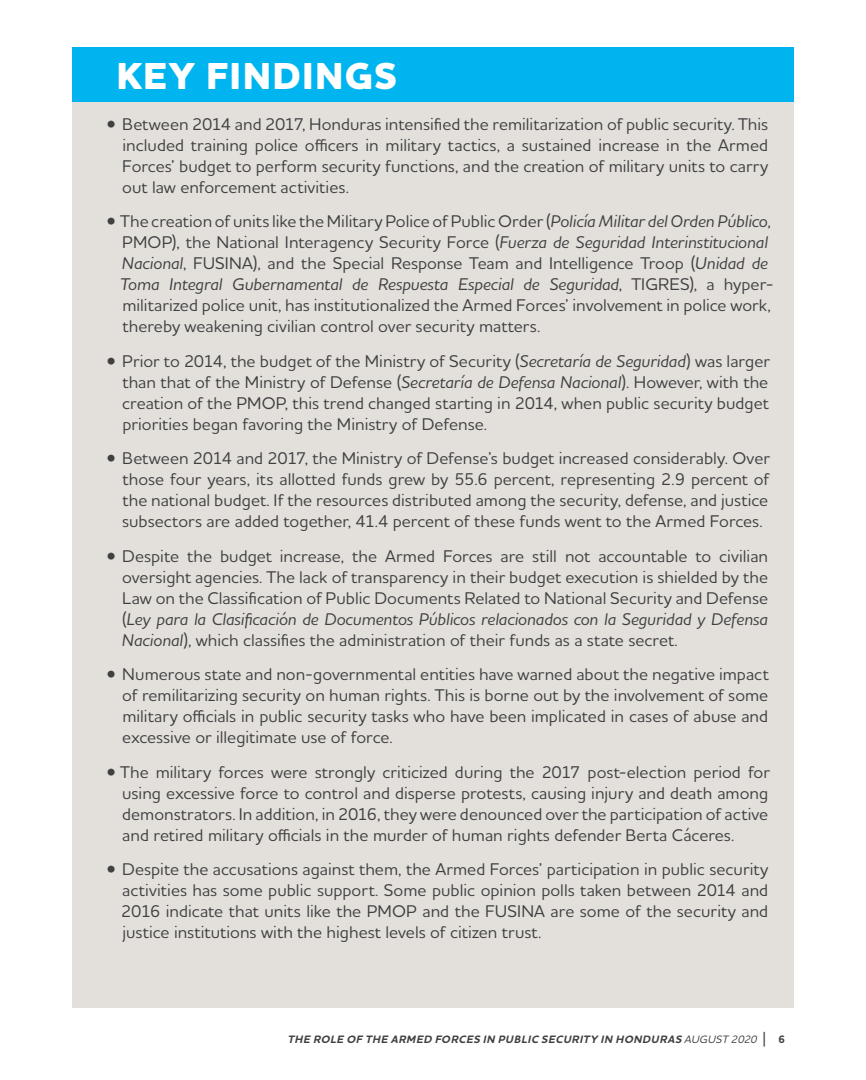
<style>
.page{position:relative;width:866px;height:1080px;background:#fff}
.page>*{position:absolute;margin:0;border:0;box-sizing:border-box;transform-origin:0 0}
.t1{font:800 38.25px "Houschka Alt Pro";letter-spacing:.03em;color:#fff}
.t2{font:500 17.25px/21px "Houschka Alt Pro";color:#404041;text-align:justify}
.t3{font:italic 700 10.95px "Houschka Alt Pro";color:#404041}
.s1{font-style:italic}
.s2{font-weight:500}
.s3{font-weight:500;font-style:normal;font-size:16.35px}
.s4{font-style:normal}
</style>
<div class="page">
<div style="left:72px;top:47px;width:721px;height:961px;background:#e3e0dc"></div>
<div style="left:72px;top:47px;width:721px;height:55px;background:#00b5ef"></div>
<h1 class="t1" style="left:116px;top:54px;width:282px">KEY FINDINGS</h1>
<p class="t2" style="left:122px;top:114px;width:647px;text-indent:-15px">• Between 2014 and 2017, Honduras intensified the remilitarization of public security. This included training police officers in military tactics, a sustained increase in the Armed Forces’ budget to perform security functions, and the creation of military units to carry out law enforcement activities.</p>
<p class="t2" style="left:120px;top:212px;width:655px;text-align:left;text-indent:-13px">• The creation of units like the Military Police of Public Order (<span class="s1">Policía Militar del Orden Público</span>, PMOP), the National Interagency Security Force (<span class="s1">Fuerza de Seguridad Interinstitucional Nacional</span>, FUSINA), and the Special Response Team and Intelligence Troop (<span class="s1">Unidad de Toma Integral Gubernamental de Respuesta Especial de Seguridad</span>, TIGRES), a hyper&shy;militarized police unit, has institutionalized the Armed Forces’ involvement in police work, thereby weakening civilian control over security matters.</p>
<p class="t2" style="left:122px;top:351px;width:649px;text-indent:-15px">• Prior to 2014, the budget of the Ministry of Security (<span class="s1">Secretaría de Seguridad</span>) was larger than that of the Ministry of Defense (<span class="s1">Secretaría de Defensa Nacional</span>). However, with the creation of the PMOP, this trend changed starting in 2014, when public security budget priorities began favoring the Ministry of Defense.</p>
<p class="t2" style="left:122px;top:449px;width:649px;text-indent:-15px">• Between 2014 and 2017, the Ministry of Defense’s budget increased considerably. Over those four years, its allotted funds grew by 55.6 percent, representing 2.9 percent of the national budget. If the resources distributed among the security, defense, and justice subsectors are added together, 41.4 percent of these funds went to the Armed Forces.</p>
<p class="t2" style="left:122px;top:546px;width:647px;text-indent:-15px">• Despite the budget increase, the Armed Forces are still not accountable to civilian oversight agencies. The lack of transparency in their budget execution is shielded by the Law on the Classification of Public Documents Related to National Security and Defense (<span class="s1">Ley para la Clasificación de Documentos Públicos relacionados con la Seguridad y Defensa Nacional</span>), which classifies the administration of their funds as a state secret.</p>
<p class="t2" style="left:122px;top:665px;width:648px;text-indent:-15px">• Numerous state and non-governmental entities have warned about the negative impact of remilitarizing security on human rights. This is borne out by the involvement of some military officials in public security tasks who have been implicated in cases of abuse and excessive or illegitimate use of force.</p>
<p class="t2" style="left:122px;top:762px;width:649px;text-indent:-15px">• The military forces were strongly criticized during the 2017 post-election period for using excessive force to control and disperse protests, causing injury and death among demonstrators. In addition, in 2016, they were denounced over the participation of active and retired military officials in the murder of human rights defender Berta Cáceres.</p>
<p class="t2" style="left:121px;top:860px;width:648px;text-indent:-14px">• Despite the accusations against them, the Armed Forces’ participation in public security activities has some public support. Some public opinion polls taken between 2014 and 2016 indicate that units like the PMOP and the FUSINA are some of the security and justice institutions with the highest levels of citizen trust.</p>
<p class="t3" style="left:287px;top:1035px;width:499px">THE ROLE OF THE ARMED FORCES IN PUBLIC SECURITY IN HONDURAS <span class="s2">AUGUST 2020</span> <span class="s3">|</span> <span class="s4">6</span></p>
</div>
